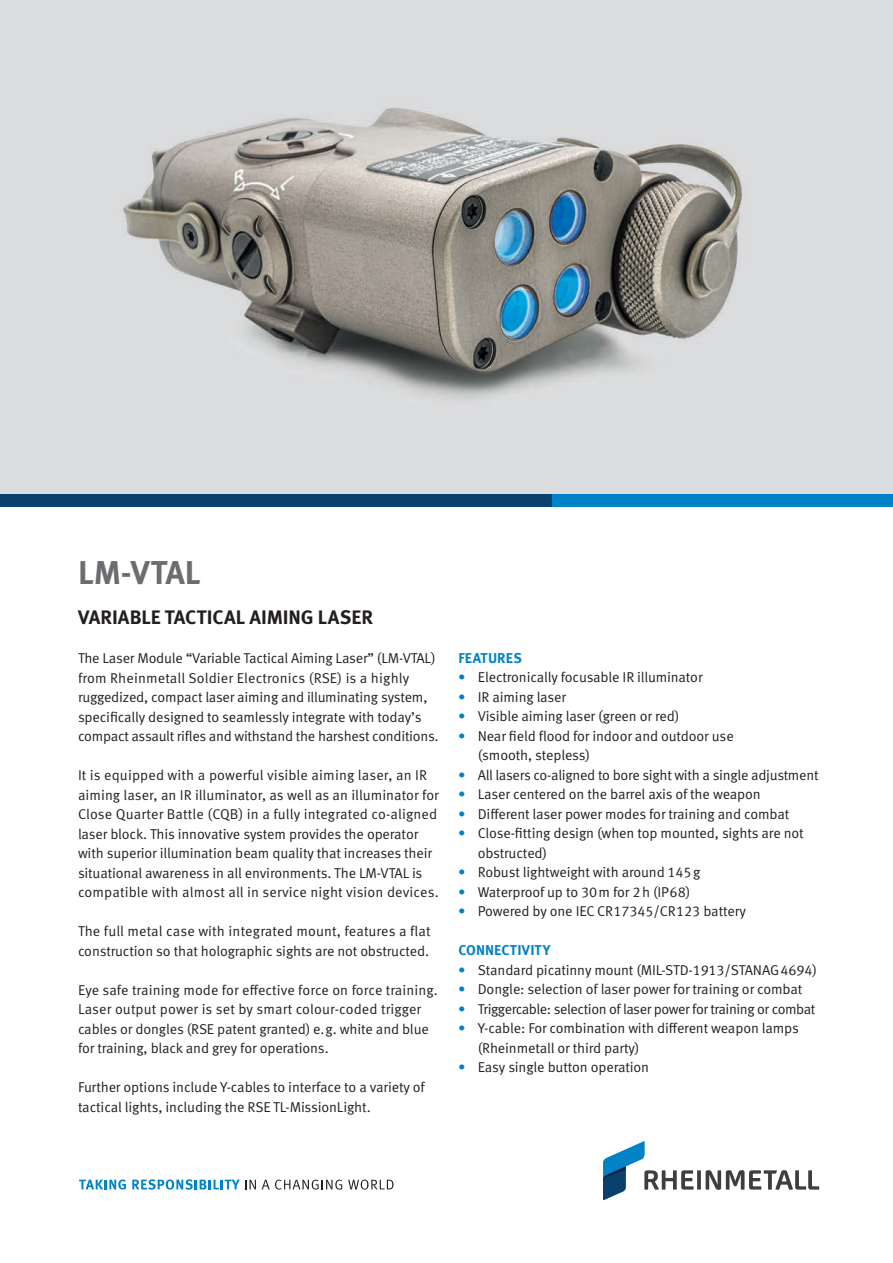
<style>
.page{position:relative;width:893px;height:1263px;background:#fff}
.page>*{position:absolute;margin:0;border:0;box-sizing:border-box;transform-origin:0 0}
.t1{font:700 33px "Meta Pro";letter-spacing:-.005em;color:#6c6d70}
.t2{font:700 19.5px "Meta Pro";letter-spacing:-.005em;color:#231f20}
.t3{font:14.25px/19.5px "Meta Pro Norm";letter-spacing:-.01em;color:#231f20}
.t4{font:14.25px "Meta Pro Norm";letter-spacing:-.03em;color:#231f20}
.t5{font:700 14.25px "Meta Pro";letter-spacing:.01em;color:#0082c7}
.s1{color:#0082c7}
</style>
<div class="page">
<img style="left:0;top:0;width:893px;height:494px">
<div style="left:0;top:494px;width:553px;height:13px;background:#09406e"></div>
<div style="left:553px;top:494px;width:340px;height:13px;background:#0082c7"></div>
<svg style="left:603px;top:1141px;width:216px;height:59px"></svg>
<svg style="left:79px;top:1179px;width:47px;height:10px"></svg>
<svg style="left:132px;top:1179px;width:124px;height:11px"></svg>
<svg style="left:262px;top:1179px;width:80px;height:10px"></svg>
<svg style="left:348px;top:1179px;width:45px;height:10px"></svg>
<h1 class="t1" style="left:78px;top:546px;width:124px">LM-VTAL</h1>
<h2 class="t2" style="left:78px;top:602px;width:296px">VARIABLE TACTICAL AIMING LASER</h2>
<p class="t3" style="left:78px;top:647px;width:362px">The Laser Module “Variable Tactical Aiming Laser” (LM-VTAL) from Rheinmetall Soldier Electronics (RSE) is a highly ruggedized, compact laser aiming and illuminating system, specifically designed to seamlessly integrate with today’s compact assault rifles and withstand the harshest conditions.</p>
<p class="t3" style="left:78px;top:764px;width:362px">It is equipped with a powerful visible aiming laser, an IR aiming laser, an IR illuminator, as well as an illuminator for Close Quarter Battle (CQB) in a fully integrated co-aligned laser block. This innovative system provides the operator with superior illumination beam quality that increases their situational awareness in all environments. The LM-VTAL is compatible with almost all in service night vision devices.</p>
<p class="t3" style="left:78px;top:920px;width:354px">The full metal case with integrated mount, features a flat construction so that holographic sights are not obstructed.</p>
<p class="t3" style="left:78px;top:979px;width:361px">Eye safe training mode for effective force on force training.<br>Laser output power is set by smart colour-coded trigger cables or dongles (RSE patent granted) e.g. white and blue for training, black and grey for operations.</p>
<p class="t3" style="left:78px;top:1076px;width:348px">Further options include Y-cables to interface to a variety of tactical lights, including the RSE TL-MissionLight.</p>
<p class="t5" style="left:458px;top:647px;width:65px">FEATURES</p>
<p class="t3" style="left:458px;top:667px;width:246px"><span class="s1">•</span> Electronically focusable IR illuminator</p>
<p class="t3" style="left:458px;top:686px;width:109px"><span class="s1">•</span> IR aiming laser</p>
<p class="t3" style="left:458px;top:706px;width:223px"><span class="s1">•</span> Visible aiming laser (green or red)</p>
<p class="t3" style="left:478px;top:725px;width:257px;text-indent:-19px"><span class="s1">•</span> Near field flood for indoor and outdoor use (smooth, stepless)</p>
<p class="t3" style="left:458px;top:764px;width:362px"><span class="s1">•</span> All lasers co-aligned to bore sight with a single adjustment</p>
<p class="t3" style="left:458px;top:784px;width:304px"><span class="s1">•</span> Laser centered on the barrel axis of the weapon</p>
<p class="t3" style="left:458px;top:803px;width:332px"><span class="s1">•</span> Different laser power modes for training and combat</p>
<p class="t3" style="left:478px;top:823px;width:327px;text-indent:-19px"><span class="s1">•</span> Close-fitting design (when top mounted, sights are not obstructed)</p>
<p class="t3" style="left:458px;top:862px;width:244px"><span class="s1">•</span> Robust lightweight with around 145g</p>
<p class="t3" style="left:458px;top:881px;width:234px"><span class="s1">•</span> Waterproof up to 30m for 2h (IP68)</p>
<p class="t3" style="left:458px;top:901px;width:289px"><span class="s1">•</span> Powered by one IEC CR17345/CR123 battery</p>
<p class="t5" style="left:458px;top:939px;width:94px">CONNECTIVITY</p>
<p class="t3" style="left:458px;top:959px;width:360px"><span class="s1">•</span> Standard picatinny mount (MIL-STD-1913/STANAG4694)</p>
<p class="t3" style="left:458px;top:979px;width:346px"><span class="s1">•</span> Dongle: selection of laser power for training or combat</p>
<p class="t4" style="left:458px;top:998px;width:359px"><span class="s1">•</span> Triggercable: selection of laser power for training or combat</p>
<p class="t3" style="left:478px;top:1018px;width:323px;text-indent:-19px"><span class="s1">•</span> Y-cable: For combination with different weapon lamps (Rheinmetall or third party)</p>
<p class="t3" style="left:458px;top:1057px;width:192px"><span class="s1">•</span> Easy single button operation</p>
</div>
